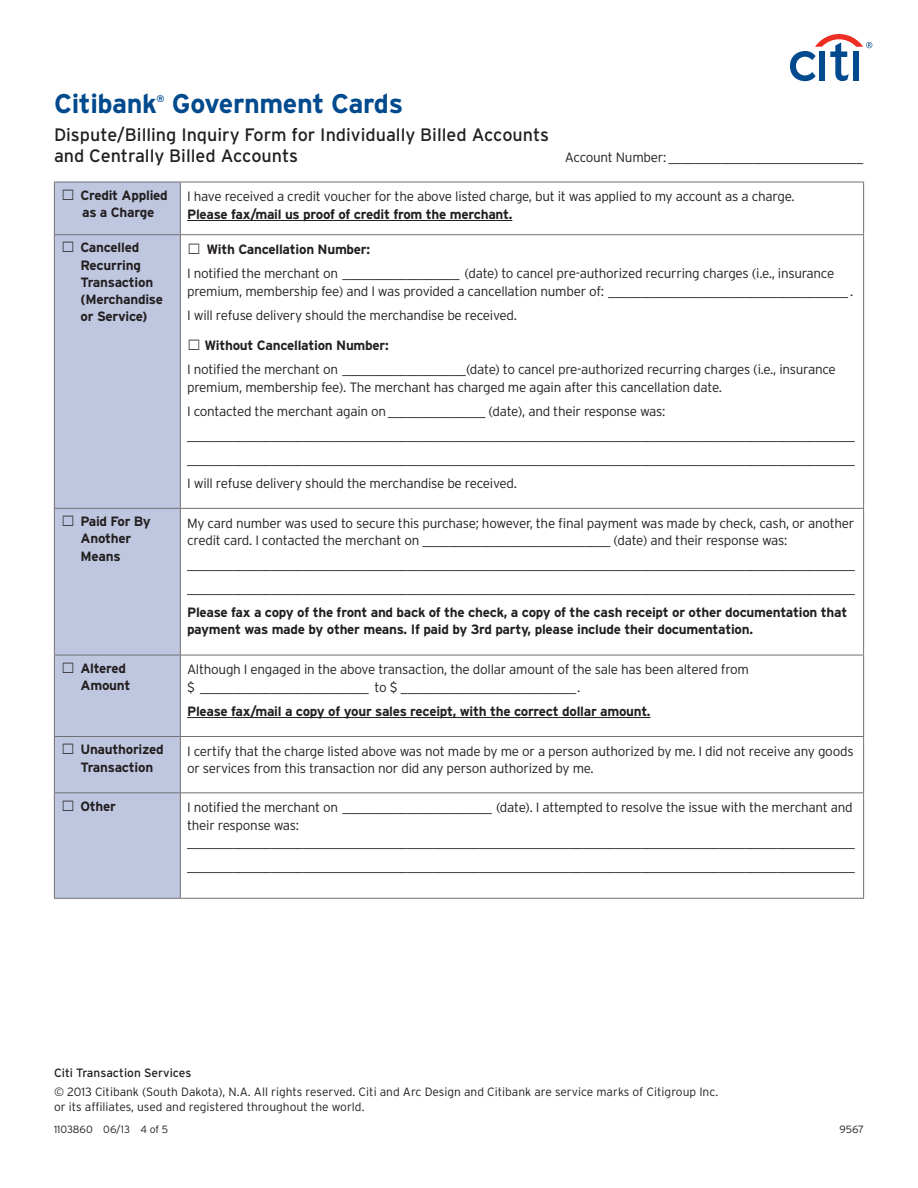
<style>
.page{position:relative;width:918px;height:1188px;background:#fff}
.page>*{position:absolute;margin:0;border:0;box-sizing:border-box;transform-origin:0 0}
.t1{font:700 27px "Interstate";letter-spacing:-.015em;color:#004a8d}
.t2{font:18px/21px "Interstate";color:#231f20}
.t3{font:300 13.5px/24px "Interstate";letter-spacing:-.02em;color:#231f20}
.t4{font:700 13.5px/17.2px "Interstate";letter-spacing:-.02em;color:#231f20}
.t5{font:300 12px/15px "Interstate";color:#231f20}
.t6{font:12px "Interstate";color:#231f20}
.t7{font:300 10.5px "Interstate";color:#231f20}
.t8{font:700 9.6px "Interstate";color:#004a8d}
.s1{font-weight:700}
</style>
<div class="page">
<svg style="left:790px;top:34px;width:82px;height:47px"></svg>
<div style="left:55px;top:183px;width:125px;height:715px;background:#bfc7e0"></div>
<hr style="left:54px;top:182px;width:126px;height:1px;background:#717074">
<hr style="left:54px;top:234px;width:126px;height:1px;background:#717074">
<hr style="left:54px;top:508px;width:126px;height:1px;background:#717074">
<hr style="left:54px;top:655px;width:126px;height:1px;background:#717074">
<hr style="left:54px;top:736px;width:126px;height:1px;background:#717074">
<hr style="left:54px;top:792px;width:126px;height:1px;background:#717074">
<hr style="left:54px;top:898px;width:126px;height:1px;background:#717074">
<hr style="left:54px;top:182px;width:1px;height:52px;background:#717074">
<hr style="left:180px;top:182px;width:684px;height:1px;background:#717074">
<hr style="left:180px;top:182px;width:1px;height:52px;background:#717074">
<hr style="left:863px;top:182px;width:1px;height:52px;background:#717074">
<hr style="left:54px;top:235px;width:1px;height:273px;background:#717074">
<hr style="left:180px;top:234px;width:684px;height:1px;background:#717074">
<hr style="left:180px;top:235px;width:1px;height:273px;background:#717074">
<hr style="left:863px;top:235px;width:1px;height:273px;background:#717074">
<hr style="left:54px;top:509px;width:1px;height:146px;background:#717074">
<hr style="left:180px;top:508px;width:684px;height:1px;background:#717074">
<hr style="left:180px;top:509px;width:1px;height:146px;background:#717074">
<hr style="left:863px;top:509px;width:1px;height:146px;background:#717074">
<hr style="left:54px;top:655px;width:1px;height:81px;background:#717074">
<hr style="left:180px;top:655px;width:684px;height:1px;background:#717074">
<hr style="left:180px;top:655px;width:1px;height:81px;background:#717074">
<hr style="left:863px;top:655px;width:1px;height:81px;background:#717074">
<hr style="left:54px;top:737px;width:1px;height:55px;background:#717074">
<hr style="left:180px;top:736px;width:684px;height:1px;background:#717074">
<hr style="left:180px;top:737px;width:1px;height:55px;background:#717074">
<hr style="left:863px;top:737px;width:1px;height:55px;background:#717074">
<hr style="left:54px;top:793px;width:1px;height:105px;background:#717074">
<hr style="left:180px;top:792px;width:684px;height:1px;background:#717074">
<hr style="left:180px;top:793px;width:1px;height:105px;background:#717074">
<hr style="left:863px;top:793px;width:1px;height:105px;background:#717074">
<hr style="left:180px;top:898px;width:684px;height:1px;background:#717074">
<hr style="left:187px;top:220px;width:325px;height:1px;background:#231f20">
<hr style="left:187px;top:717px;width:464px;height:1px;background:#231f20">
<h1 class="t1" style="left:54px;top:87px;width:105px">Citibank</h1>
<p class="t8" style="left:157px;top:92px;width:10px">®</p>
<h1 class="t1" style="left:172px;top:87px;width:233px">Government Cards</h1>
<h2 class="t2" style="left:54px;top:124px;width:497px">Dispute/Billing Inquiry Form for Individually Billed Accounts and Centrally Billed Accounts</h2>
<p class="t4" style="left:61px;top:186px;width:108px;text-align:center">□ Credit Applied as a Charge</p>
<p class="t3" style="left:187px;top:185px;width:609px">I have received a credit voucher for the above listed charge, but it was applied to my account as a charge.</p>
<p class="t3" style="left:565px;top:145px;width:300px">Account Number: ______________________________</p>
<p class="t4" style="left:187px;top:205px;width:327px">Please fax/mail us proof of credit from the merchant.</p>
<p class="t4" style="left:81px;top:239px;width:84px;text-indent:-20px">□ Cancelled<br>Recurring<br>Transaction (Merchandise or Service)</p>
<p class="t3" style="left:187px;top:237px;width:649px">□ <span class="s1">With Cancellation Number:<br></span>I notified the merchant on __________________ (date) to cancel pre-authorized recurring charges (i.e., insurance</p>
<p class="t3" style="left:187px;top:279px;width:668px">premium, membership fee) and I was provided a cancellation number of: _____________________________________ .<br>I will refuse delivery should the merchandise be received.</p>
<p class="t3" style="left:187px;top:333px;width:650px">□ <span class="s1">Without Cancellation Number:<br></span>I notified the merchant on ___________________(date) to cancel pre-authorized recurring charges (i.e., insurance</p>
<p class="t3" style="left:187px;top:375px;width:669px">premium, membership fee). The merchant has charged me again after this cancellation date.<br>I contacted the merchant again on_______________ (date), and their response was: _______________________________________________________________________________________________________ _______________________________________________________________________________________________________ I will refuse delivery should the merchandise be received.</p>
<p class="t4" style="left:81px;top:513px;width:72px;text-indent:-20px">□ Paid For By<br>Another<br>Means</p>
<p class="t3" style="left:187px;top:514px;width:669px;line-height:17.2px">My card number was used to secure this purchase; however, the final payment was made by check, cash, or another credit card. I contacted the merchant on _____________________________ (date) and their response was:</p>
<p class="t3" style="left:187px;top:552px;width:669px">_______________________________________________________________________________________________________ _______________________________________________________________________________________________________</p>
<p class="t4" style="left:187px;top:604px;width:662px">Please fax a copy of the front and back of the check, a copy of the cash receipt or other documentation that payment was made by other means. If paid by 3rd party, please include their documentation.</p>
<p class="t4" style="left:81px;top:659px;width:51px;text-indent:-20px">□ Altered<br>Amount</p>
<p class="t3" style="left:187px;top:661px;width:563px;line-height:17.2px">Although I engaged in the above transaction, the dollar amount of the sale has been altered from $ __________________________ to $ ___________________________.</p>
<p class="t4" style="left:187px;top:702px;width:465px">Please fax/mail a copy of your sales receipt, with the correct dollar amount.</p>
<p class="t4" style="left:81px;top:741px;width:85px;text-indent:-20px">□ Unauthorized<br>Transaction</p>
<p class="t3" style="left:187px;top:742px;width:668px;line-height:17.2px">I certify that the charge listed above was not made by me or a person authorized by me. I did not receive any goods or services from this transaction nor did any person authorized by me.</p>
<p class="t4" style="left:61px;top:797px;width:56px">□ Other</p>
<p class="t3" style="left:187px;top:799px;width:669px;line-height:17.2px">I notified the merchant on _______________________ (date). I attempted to resolve the issue with the merchant and their response was: _______________________________________________________________________________________________________</p>
<p class="t3" style="left:187px;top:854px;width:669px">_______________________________________________________________________________________________________</p>
<p class="t6" style="left:54px;top:1066px;width:139px">Citi Transaction Services</p>
<p class="t5" style="left:54px;top:1084px;width:666px">© 2013 Citibank (South Dakota), N.A. All rights reserved. Citi and Arc Design and Citibank are service marks of Citigroup Inc. or its affiliates, used and registered throughout the world.</p>
<p class="t7" style="left:54px;top:1123px;width:116px">1103860 06/13 4 of 5</p>
<p class="t7" style="left:839px;top:1123px;width:26px">9567</p>
</div>
